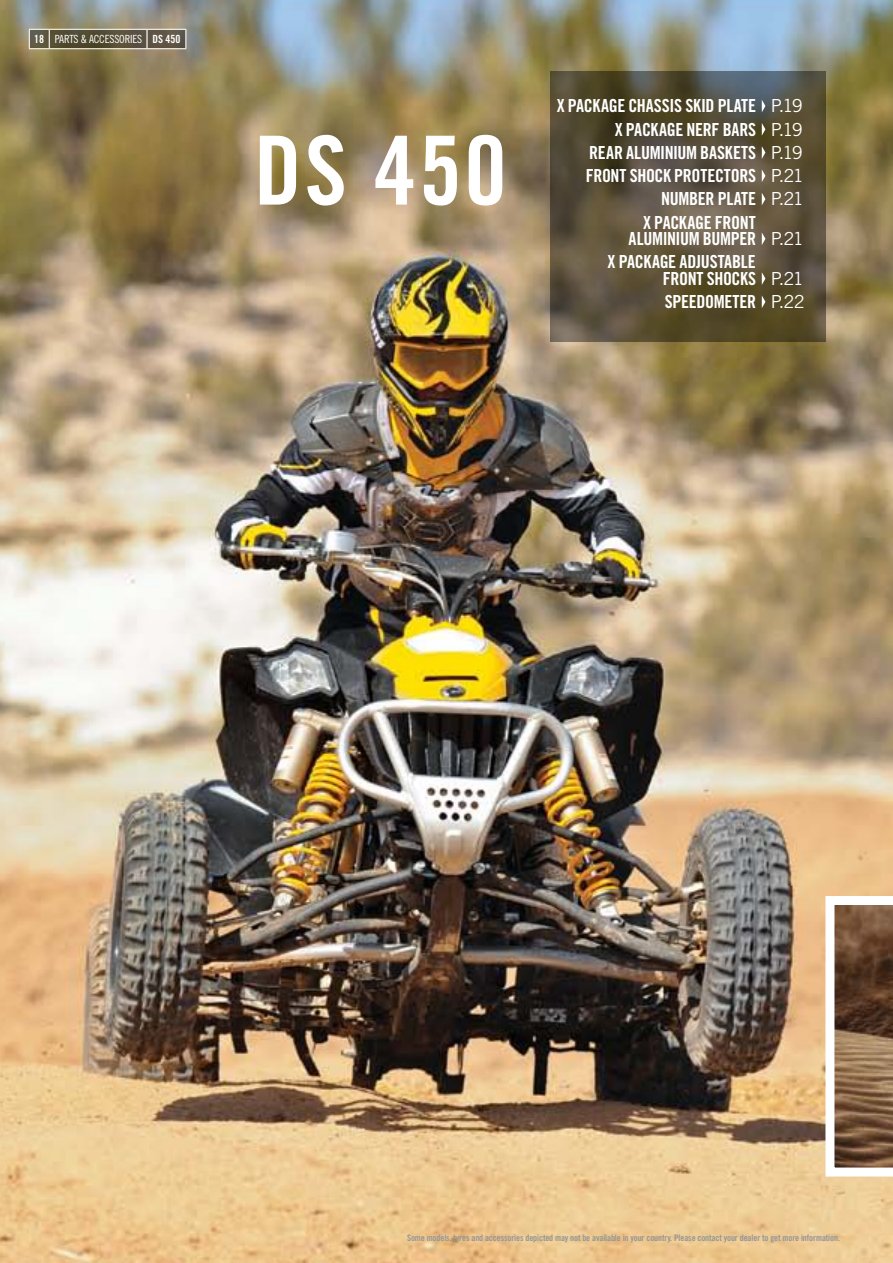
<style>
.page{position:relative;width:893px;height:1263px;background:#fff}
.page>*{position:absolute;margin:0;border:0;box-sizing:border-box;transform-origin:0 0}
.t1{font:95.4px "Trade Gothic LT Std Bd Cn 20";color:#fff}
.t2{font:18px/23.2px "Trade Gothic LT Std Bd Cn 20";letter-spacing:-.015em;color:#fff}
.t3{font:11.25px "Trade Gothic LT Std Cn 18";letter-spacing:-.015em;color:#fff}
.t4{font:9px "Trade Gothic Bold Cond Twenty";letter-spacing:-.01em;color:#939598}
.s1{font-family:"Trade Gothic LT Std Bd Cn 20"}
.s2{font-family:"Trade Gothic LT Std"}
</style>
<div class="page">
<img style="left:0;top:0;width:893px;height:1263px">
<svg style="left:825px;top:896px;width:68px;height:280px"></svg>
<svg style="left:550px;top:71px;width:275px;height:271px;background:#5a503b"></svg>
<svg style="left:29px;top:29px;width:158px;height:20px;background:#68614e"></svg>
<hr style="left:147px;top:48px;width:39px;height:1px;background:#fff">
<svg style="left:762px;top:100px;width:3px;height:12px"></svg>
<svg style="left:762px;top:123px;width:3px;height:13px"></svg>
<svg style="left:762px;top:146px;width:3px;height:13px"></svg>
<svg style="left:762px;top:169px;width:3px;height:13px"></svg>
<svg style="left:762px;top:193px;width:3px;height:12px"></svg>
<svg style="left:762px;top:232px;width:3px;height:13px"></svg>
<svg style="left:762px;top:272px;width:3px;height:13px"></svg>
<svg style="left:762px;top:295px;width:3px;height:13px"></svg>
<p class="t3" style="left:34px;top:32px;width:148px"><span class="s1">18</span> PARTS &amp; ACCESSORIES <span class="s1">DS 450</span></p>
<h1 class="t1" style="left:254px;top:113px;width:254px">DS 450</h1>
<p class="t2" style="left:557px;top:94px;width:247px">X PACKAGE CHASSIS SKID PLATE <span class="s2">p.19</span></p>
<p class="t2" style="left:615px;top:117px;width:189px">X PACKAGE NERF BARS <span class="s2">p.19</span></p>
<p class="t2" style="left:589px;top:141px;width:215px">REAR ALUMINIUM BASKETS <span class="s2">p.19</span></p>
<p class="t2" style="left:586px;top:164px;width:220px">FRONT SHOCK PROTECTORS <span class="s2">p.21</span></p>
<p class="t2" style="left:661px;top:187px;width:144px">NUMBER PLATE <span class="s2">p.21</span></p>
<p class="t2" style="left:643px;top:210px;width:114px">X PACKAGE FRONT</p>
<p class="t2" style="left:608px;top:227px;width:198px;text-indent:21px">ALUMINIUM BUMPER <span class="s2">p.21<br></span>X PACKAGE ADJUSTABLE</p>
<p class="t2" style="left:663px;top:267px;width:143px">FRONT SHOCKS <span class="s2">p.21<br></span>SPEEDOMETER <span class="s2">p.22</span></p>
<p class="t4" style="left:407px;top:1232px;width:434px">Some models, tyres and accessories depicted may not be available in your country. Please contact your dealer to get more information.</p>
</div>
